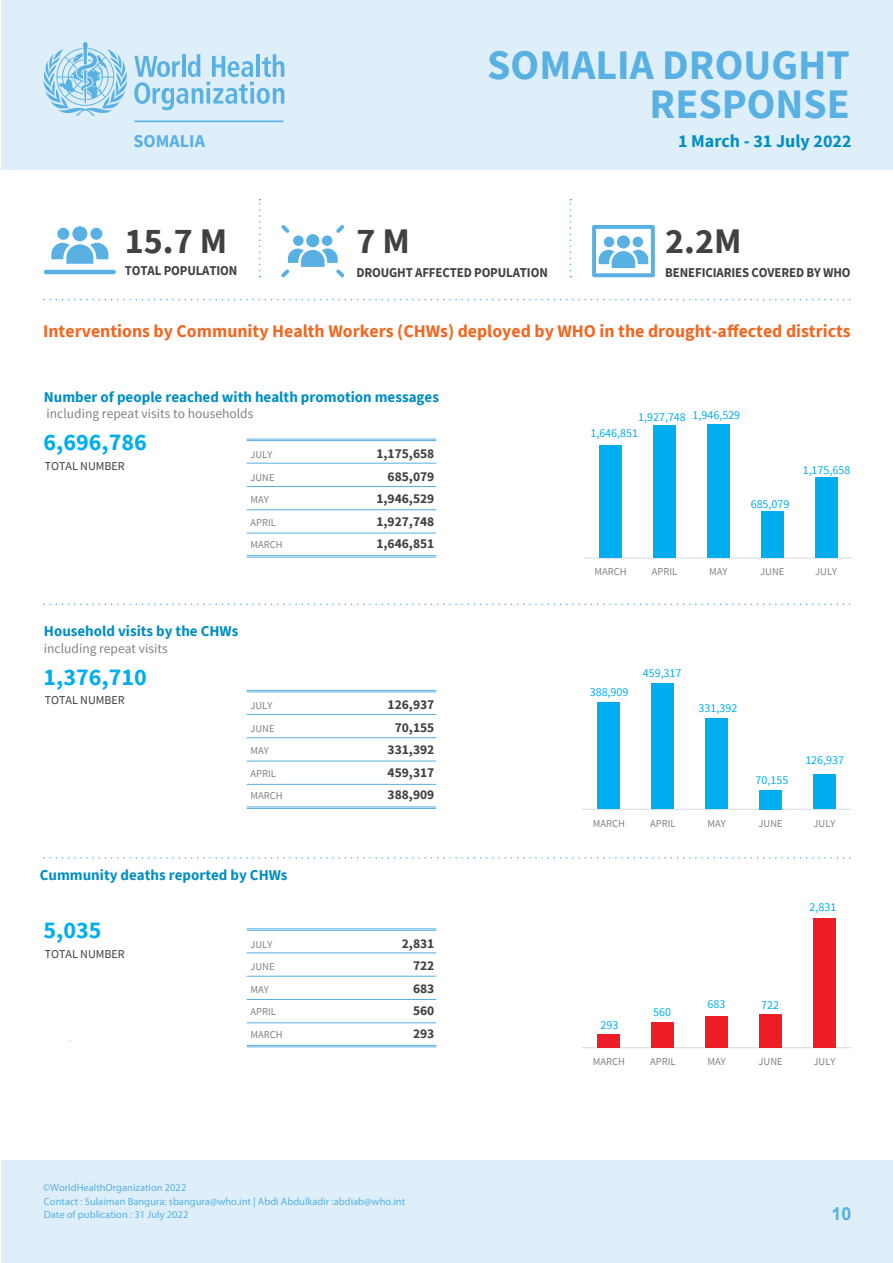
<style>
.page{position:relative;width:893px;height:1263px;background:#fff}
.page>*{position:absolute;margin:0;border:0;box-sizing:border-box;transform-origin:0 0}
.t1{font:700 42px/39px "Source Sans Pro";color:#58b0e3;text-align:right}
.t2{font:700 36px "Source Sans Pro";color:#414042}
.t3{font:700 24px "Source Sans Pro";color:#00aeef}
.t4{font:700 18px "Source Sans Pro";color:#028ec4}
.t5{font:700 18px "Source Sans Pro";color:#58b0e3}
.t6{font:700 18px "Arial";color:#58b0e3}
.t7{font:700 17.85px "Source Sans Pro";color:#f26722}
.t8{font:700 15px "Source Sans Pro";color:#028ec4}
.t9{font:700 13.5px/22.5px "Source Sans Pro";letter-spacing:-.01em;color:#414042;text-align:right}
.t10{font:700 13.5px "Source Sans Pro";letter-spacing:-.01em;color:#414042;scale:.95 1}
.t11{font:13.5px "Source Sans Pro";color:#808285}
.t12{font:12px "Source Sans Pro";color:#00aeef}
.t13{font:12px "Source Sans Pro";color:#414042}
.t14{font:10.5px/12.6px "Myriad Pro";color:#58b0e3}
.t15{font:10.5px/22.5px "Source Sans Pro";color:#808285}
</style>
<div class="page">
<svg style="left:592px;top:225px;width:63px;height:52px"></svg>
<div style="left:306px;top:234px;width:13px;height:13px;background:#58b0e3;border-radius:50%"></div>
<div style="left:293px;top:235px;width:11px;height:11px;background:#58b0e3;border-radius:50%"></div>
<div style="left:322px;top:235px;width:10px;height:11px;background:#58b0e3;border-radius:50%"></div>
<svg style="left:281px;top:225px;width:8px;height:8px"></svg>
<svg style="left:336px;top:225px;width:8px;height:8px"></svg>
<svg style="left:281px;top:249px;width:63px;height:28px"></svg>
<svg style="left:51px;top:243px;width:57px;height:21px"></svg>
<div style="left:72px;top:226px;width:15px;height:15px;background:#58b0e3;border-radius:50%"></div>
<div style="left:57px;top:228px;width:12px;height:12px;background:#58b0e3;border-radius:50%"></div>
<div style="left:90px;top:228px;width:12px;height:12px;background:#58b0e3;border-radius:50%"></div>
<hr style="left:44px;top:270px;width:72px;height:4px;background:#58b0e3;border-radius:2px">
<svg style="left:259px;top:199px;width:2px;height:78px"></svg>
<svg style="left:570px;top:199px;width:1px;height:78px"></svg>
<svg style="left:44px;top:299px;width:807px;height:1px"></svg>
<div style="left:1px;top:0;width:892px;height:170px;background:#deeff9"></div>
<div style="left:1px;top:1160px;width:892px;height:102px;background:#deeff9"></div>
<svg style="left:43px;top:42px;width:241px;height:74px"></svg>
<hr style="left:134px;top:121px;width:149px;height:1px;background:#58b0e3">
<svg style="left:44px;top:603px;width:807px;height:2px"></svg>
<svg style="left:44px;top:857px;width:807px;height:2px"></svg>
<hr style="left:584px;top:558px;width:269px;height:1px;background:#dad9d9">
<div style="left:599px;top:445px;width:23px;height:113px;background:#00aeef"></div>
<div style="left:653px;top:426px;width:23px;height:132px;background:#00aeef"></div>
<div style="left:707px;top:424px;width:23px;height:134px;background:#00aeef"></div>
<div style="left:761px;top:511px;width:23px;height:47px;background:#00aeef"></div>
<div style="left:815px;top:477px;width:22px;height:81px;background:#00aeef"></div>
<hr style="left:582px;top:809px;width:269px;height:1px;background:#dad9d9">
<div style="left:598px;top:702px;width:22px;height:107px;background:#00aeef"></div>
<div style="left:651px;top:683px;width:23px;height:126px;background:#00aeef"></div>
<div style="left:705px;top:718px;width:23px;height:91px;background:#00aeef"></div>
<div style="left:759px;top:790px;width:23px;height:19px;background:#00aeef"></div>
<div style="left:813px;top:774px;width:23px;height:35px;background:#00aeef"></div>
<hr style="left:247px;top:463px;width:189px;height:1px;background:#58b0e3">
<hr style="left:247px;top:486px;width:189px;height:1px;background:#58b0e3">
<hr style="left:247px;top:509px;width:189px;height:1px;background:#58b0e3">
<hr style="left:247px;top:439px;width:189px;height:1px;background:#58b0e3">
<hr style="left:247px;top:440px;width:189px;height:1px;background:#58b0e3">
<hr style="left:247px;top:533px;width:189px;height:1px;background:#58b0e3">
<hr style="left:247px;top:557px;width:189px;height:1px;background:#58b0e3">
<hr style="left:247px;top:555px;width:189px;height:1px;background:#58b0e3">
<hr style="left:247px;top:714px;width:189px;height:1px;background:#58b0e3">
<hr style="left:247px;top:737px;width:189px;height:1px;background:#58b0e3">
<hr style="left:247px;top:690px;width:189px;height:1px;background:#58b0e3">
<hr style="left:247px;top:692px;width:189px;height:1px;background:#58b0e3">
<hr style="left:247px;top:784px;width:189px;height:1px;background:#58b0e3">
<hr style="left:247px;top:761px;width:189px;height:1px;background:#58b0e3">
<hr style="left:247px;top:808px;width:189px;height:1px;background:#58b0e3">
<hr style="left:247px;top:807px;width:189px;height:1px;background:#58b0e3">
<hr style="left:582px;top:1047px;width:269px;height:1px;background:#dad9d9">
<div style="left:598px;top:1034px;width:22px;height:14px;background:#ec1d24"></div>
<div style="left:651px;top:1022px;width:23px;height:26px;background:#ec1d24"></div>
<div style="left:705px;top:1016px;width:23px;height:32px;background:#ec1d24"></div>
<div style="left:759px;top:1015px;width:23px;height:33px;background:#ec1d24"></div>
<div style="left:813px;top:918px;width:23px;height:130px;background:#ec1d24"></div>
<hr style="left:247px;top:953px;width:189px;height:1px;background:#58b0e3">
<hr style="left:247px;top:976px;width:189px;height:1px;background:#58b0e3">
<hr style="left:247px;top:928px;width:189px;height:1px;background:#58b0e3">
<hr style="left:247px;top:930px;width:189px;height:1px;background:#58b0e3">
<hr style="left:247px;top:1022px;width:189px;height:1px;background:#58b0e3">
<hr style="left:247px;top:999px;width:189px;height:1px;background:#58b0e3">
<hr style="left:247px;top:1046px;width:189px;height:1px;background:#58b0e3">
<hr style="left:247px;top:1045px;width:189px;height:1px;background:#58b0e3">
<h3 class="t5" style="left:134px;top:129px;width:73px">SOMALIA</h3>
<h2 class="t2" style="left:125px;top:216px;width:104px">15.7 M</h2>
<p class="t10" style="left:125px;top:261px;width:120px">TOTAL POPULATION</p>
<h2 class="t2" style="left:356px;top:216px;width:55px">7 M</h2>
<h1 class="t1" style="left:487px;top:45px;width:364px">SOMALIA DROUGHT<br>RESPONSE</h1>
<h3 class="t4" style="left:678px;top:129px;width:175px">1 March - 31 July 2022</h3>
<h2 class="t2" style="left:665px;top:216px;width:78px">2.2M</h2>
<p class="t10" style="left:356px;top:263px;width:203px">DROUGHT AFFECTED POPULATION</p>
<p class="t10" style="left:665px;top:263px;width:197px">BENEFICIARIES COVERED BY WHO</p>
<h3 class="t7" style="left:43px;top:319px;width:809px">Interventions by Community Health Workers (CHWs) deployed by WHO in the drought-affected districts</h3>
<h3 class="t8" style="left:44px;top:387px;width:397px">Number of people reached with health promotion messages</h3>
<p class="t11" style="left:47px;top:405px;width:208px">including repeat visits to households</p>
<h3 class="t3" style="left:44px;top:426px;width:105px">6,696,786</h3>
<p class="t13" style="left:45px;top:458px;width:82px">TOTAL NUMBER</p>
<p class="t15" style="left:250px;top:443px;width:34px">JULY<br>JUNE<br>MAY<br>APRIL<br>MARCH</p>
<p class="t9" style="left:376px;top:442px;width:59px">1,175,658<br>685,079<br>1,946,529<br>1,927,748<br>1,646,851</p>
<h3 class="t8" style="left:44px;top:621px;width:196px">Household visits by the CHWs</h3>
<p class="t11" style="left:44px;top:640px;width:125px">including repeat visits</p>
<h3 class="t3" style="left:44px;top:661px;width:105px">1,376,710</h3>
<p class="t13" style="left:45px;top:693px;width:82px">TOTAL NUMBER</p>
<p class="t15" style="left:250px;top:694px;width:34px">JULY<br>JUNE<br>MAY<br>APRIL<br>MARCH</p>
<p class="t9" style="left:388px;top:693px;width:48px;text-align:center">126,937<br>70,155<br>331,392<br>459,317<br>388,909</p>
<h3 class="t8" style="left:40px;top:865px;width:249px">Cummunity deaths reported by CHWs</h3>
<h3 class="t3" style="left:44px;top:914px;width:59px">5,035</h3>
<p class="t13" style="left:45px;top:946px;width:82px">TOTAL NUMBER</p>
<p class="t14" style="left:43px;top:1181px;width:145px">©WorldHealthOrganization 2022</p>
<p class="t15" style="left:250px;top:933px;width:34px">JULY<br>JUNE<br>MAY<br>APRIL<br>MARCH</p>
<p class="t9" style="left:413px;top:932px;width:23px;text-align:justify;text-indent:-11px">2,831<br>722<br>683<br>560<br>293</p>
<p class="t14" style="left:44px;top:1195px;width:363px">Contact : Sulaiman Bangura: sbangura@who.int | Abdi Abdulkadir :abdiab@who.int<br>Date of publication : 31 July 2022</p>
<p class="t12" style="left:638px;top:408px;width:104px">1,927,748 1,946,529</p>
<p class="t12" style="left:590px;top:425px;width:49px">1,646,851</p>
<p class="t12" style="left:751px;top:497px;width:40px">685,079</p>
<p class="t12" style="left:803px;top:462px;width:49px">1,175,658</p>
<p class="t15" style="left:594px;top:560px;width:34px">MARCH</p>
<p class="t15" style="left:652px;top:560px;width:27px">APRIL</p>
<p class="t15" style="left:709px;top:560px;width:20px">MAY</p>
<p class="t15" style="left:760px;top:560px;width:26px">JUNE</p>
<p class="t15" style="left:815px;top:560px;width:23px">JULY</p>
<p class="t12" style="left:590px;top:685px;width:40px">388,909</p>
<p class="t12" style="left:643px;top:666px;width:40px">459,317</p>
<p class="t12" style="left:699px;top:700px;width:40px">331,392</p>
<p class="t12" style="left:756px;top:773px;width:34px">70,155</p>
<p class="t12" style="left:805px;top:752px;width:40px">126,937</p>
<p class="t15" style="left:593px;top:812px;width:34px">MARCH</p>
<p class="t15" style="left:650px;top:812px;width:27px">APRIL</p>
<p class="t15" style="left:707px;top:812px;width:20px">MAY</p>
<p class="t15" style="left:758px;top:812px;width:26px">JUNE</p>
<p class="t15" style="left:813px;top:812px;width:23px">JULY</p>
<p class="t12" style="left:600px;top:1017px;width:19px">293</p>
<p class="t12" style="left:653px;top:1004px;width:19px">560</p>
<p class="t12" style="left:809px;top:899px;width:28px">2,831</p>
<p class="t12" style="left:707px;top:997px;width:19px">683</p>
<p class="t12" style="left:761px;top:997px;width:19px">722</p>
<p class="t15" style="left:593px;top:1050px;width:34px">MARCH</p>
<p class="t15" style="left:650px;top:1050px;width:27px">APRIL</p>
<p class="t15" style="left:707px;top:1050px;width:20px">MAY</p>
<p class="t15" style="left:758px;top:1050px;width:26px">JUNE</p>
<p class="t15" style="left:813px;top:1050px;width:23px">JULY</p>
<h3 class="t6" style="left:831px;top:1201px;width:22px">10</h3>
</div>
